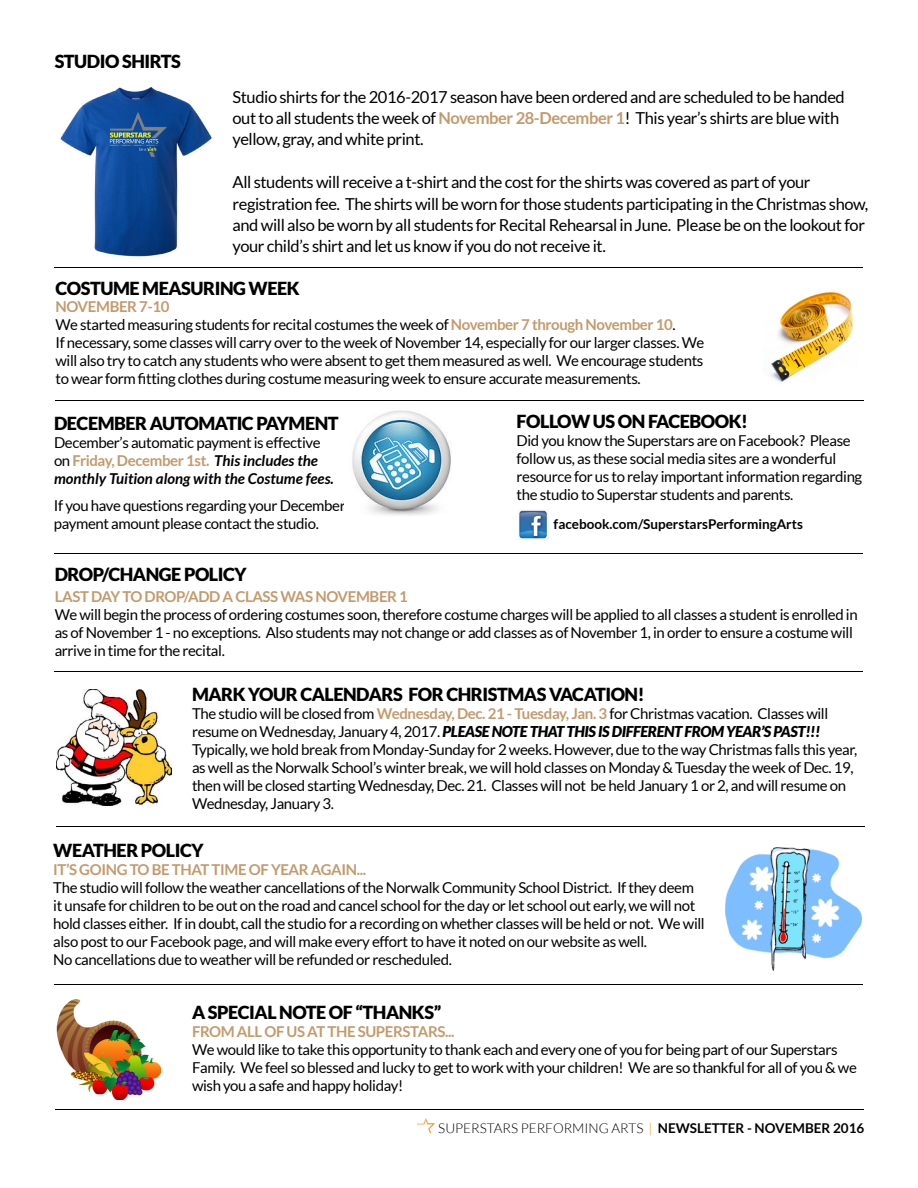
<style>
.page{position:relative;width:918px;height:1188px;background:#fff}
.page>*{position:absolute;margin:0;border:0;box-sizing:border-box;transform-origin:0 0}
.t1{font:900 18px "Lato";letter-spacing:-.025em;color:#000}
.t2{font:16.5px/21.3px "Lato";letter-spacing:-.025em;color:#000}
.t3{font:15px/18px "Lato";letter-spacing:-.025em;color:#000}
.t4{font:italic 700 15px/18px "Lato";color:#000}
.t5{font:700 15px "Lato";letter-spacing:-.025em;color:#c49a6c}
.t6{font:300 13.5px "Lato";color:#000}
.t7{font:700 13.5px "Lato";color:#000}
.s1{font-weight:700;color:#c49a6c}
.s2{font-weight:400;font-style:normal}
.s3{font-style:normal;color:#c49a6c}
.s4{font-weight:900;font-style:italic}
.s5{color:#f7941e}
.s6{font-weight:700}
</style>
<div class="page">
<hr style="left:54px;top:984px;width:808px;height:1px;background:#000">
<hr style="left:56px;top:401px;width:808px;height:1px;background:#000">
<img style="left:417px;top:1119px;width:18px;height:13px">
<img style="left:519px;top:510px;width:29px;height:29px">
<hr style="left:54px;top:671px;width:808px;height:1px;background:#000">
<img style="left:770px;top:291px;width:84px;height:91px">
<img style="left:56px;top:689px;width:115px;height:117px">
<hr style="left:56px;top:826px;width:808px;height:1px;background:#000">
<hr style="left:54px;top:553px;width:808px;height:1px;background:#000">
<img style="left:725px;top:847px;width:136px;height:124px">
<img style="left:352px;top:410px;width:99px;height:106px">
<hr style="left:55px;top:1110px;width:809px;height:1px;background:#000">
<img style="left:56px;top:999px;width:105px;height:101px">
<hr style="left:55px;top:267px;width:808px;height:1px;background:#000">
<img style="left:60px;top:87px;width:152px;height:170px">
<p class="t1" style="left:55px;top:51px;width:128px">STUDIO SHIRTS</p>
<p class="t2" style="left:233px;top:86px;width:614px">Studio shirts for the 2016-2017 season have been ordered and are scheduled to be handed out to all students the week of <span class="s1">November 28-December 1</span>! This year’s shirts are blue with yellow, gray, and white print.</p>
<p class="t2" style="left:233px;top:171px;width:637px">All students will receive a t-shirt and the cost for the shirts was covered as part of your registration fee. The shirts will be worn for those students participating in the Christmas show, and will also be worn by all students for Recital Rehearsal in June. Please be on the lookout for your child’s shirt and let us know if you do not receive it.</p>
<p class="t1" style="left:56px;top:278px;width:246px">COSTUME MEASURING WEEK</p>
<p class="t3" style="left:56px;top:297px;width:650px"><span class="s1">NOVEMBER 7-10<br></span>We started measuring students for recital costumes the week of <span class="s1">November 7 through November 10</span>.<br>If necessary, some classes will carry over to the week of November 14, especially for our larger classes. We will also try to catch any students who were absent to get them measured as well. We encourage students to wear form fitting clothes during costume measuring week to ensure accurate measurements.</p>
<p class="t1" style="left:517px;top:411px;width:233px">FOLLOW US ON FACEBOOK!</p>
<p class="t3" style="left:517px;top:432px;width:347px">Did you know the Superstars are on Facebook? Please follow us, as these social media sites are a wonderful resource for us to relay important information regarding the studio to Superstar students and parents.</p>
<p class="t7" style="left:554px;top:517px;width:251px">facebook.com/SuperstarsPerformingArts</p>
<p class="t1" style="left:54px;top:413px;width:286px">DECEMBER AUTOMATIC PAYMENT</p>
<p class="t4" style="left:54px;top:434px;width:281px"><span class="s2">December’s automatic payment is effective on</span> <span class="s3">Friday, December 1st.</span> This includes the monthly Tuition along with the Costume fees.</p>
<p class="t3" style="left:54px;top:497px;width:293px">If you have questions regarding your December payment amount please contact the studio.</p>
<p class="t1" style="left:55px;top:564px;width:194px">DROP/CHANGE POLICY</p>
<p class="t5" style="left:55px;top:588px;width:355px">LAST DAY TO DROP/ADD A CLASS WAS NOVEMBER 1</p>
<p class="t3" style="left:55px;top:606px;width:804px">We will begin the process of ordering costumes soon, therefore costume charges will be applied to all classes a student is enrolled in as of November 1 - no exceptions. Also students may not change or add classes as of November 1, in order to ensure a costume will arrive in time for the recital.</p>
<p class="t1" style="left:192px;top:684px;width:454px">MARK YOUR CALENDARS FOR CHRISTMAS VACATION!</p>
<p class="t3" style="left:192px;top:704px;width:667px">The studio will be closed from <span class="s1">Wednesday, Dec. 21 - Tuesday, Jan. 3</span> for Christmas vacation. Classes will resume on Wednesday, January 4, 2017. <span class="s4">PLEASE NOTE THAT THIS IS DIFFERENT FROM YEAR’S PAST!!!<br></span>Typically, we hold break from Monday-Sunday for 2 weeks. However, due to the way Christmas falls this year, as well as the Norwalk School’s winter break, we will hold classes on Monday &amp; Tuesday the week of Dec. 19, then will be closed starting Wednesday, Dec. 21. Classes will not be held January 1 or 2, and will resume on Wednesday, January 3.</p>
<p class="t1" style="left:53px;top:840px;width:152px">WEATHER POLICY</p>
<p class="t5" style="left:53px;top:861px;width:314px">IT’S GOING TO BE THAT TIME OF YEAR AGAIN...</p>
<p class="t3" style="left:53px;top:879px;width:653px">The studio will follow the weather cancellations of the Norwalk Community School District. If they deem it unsafe for children to be out on the road and cancel school for the day or let school out early, we will not hold classes either. If in doubt, call the studio for a recording on whether classes will be held or not. We will also post to our Facebook page, and will make every effort to have it noted on our website as well.<br>No cancellations due to weather will be refunded or rescheduled.</p>
<p class="t1" style="left:192px;top:1001px;width:251px">A SPECIAL NOTE OF “THANKS”</p>
<p class="t5" style="left:192px;top:1023px;width:264px">FROM ALL OF US AT THE SUPERSTARS...</p>
<p class="t3" style="left:192px;top:1040px;width:666px">We would like to take this opportunity to thank each and every one of you for being part of our Superstars<br>Family. We feel so blessed and lucky to get to work with your children! We are so thankful for all of you &amp; we wish you a safe and happy holiday!</p>
<p class="t6" style="left:438px;top:1120px;width:428px">SUPERSTARS PERFORMING ARTS <span class="s5">|</span> <span class="s6">NEWSLETTER - NOVEMBER 2016</span></p>
</div>
